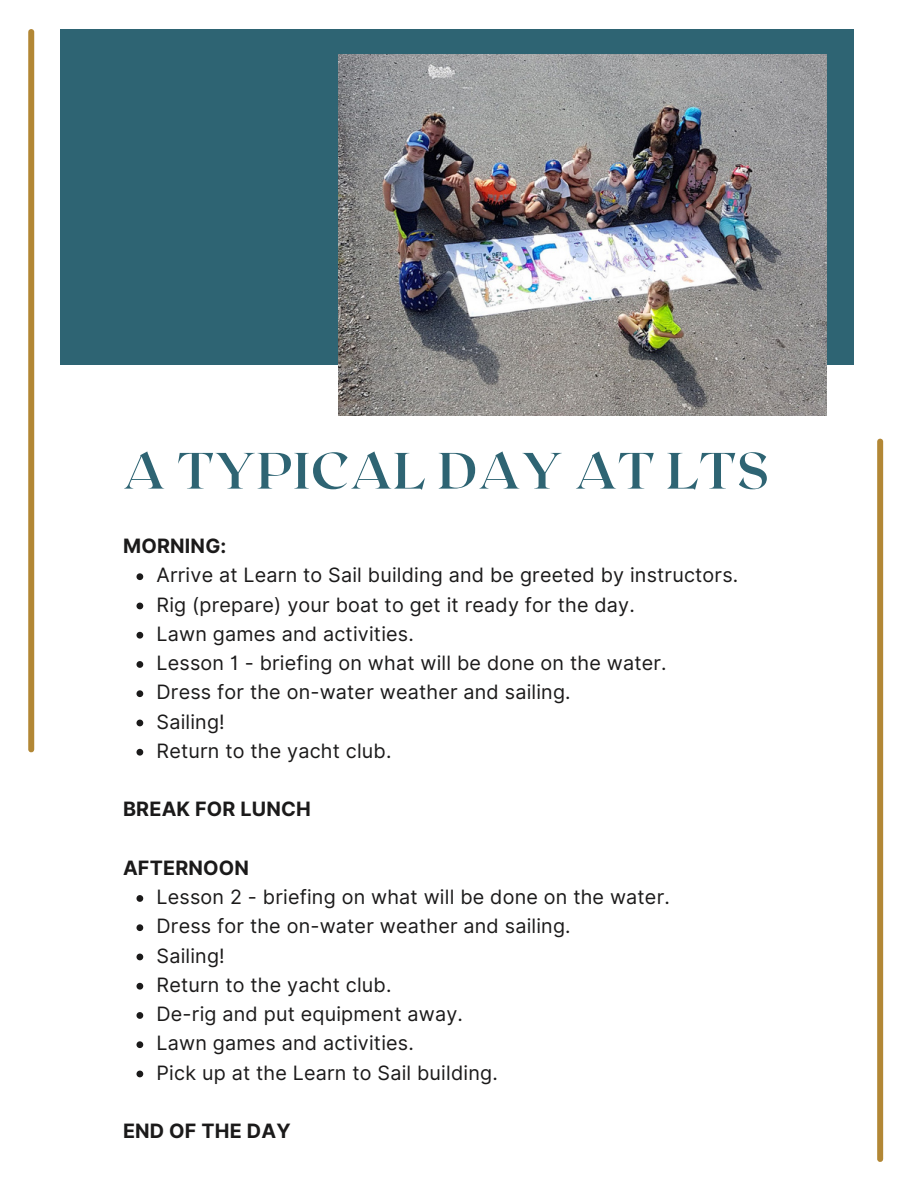
<style>
.page{position:relative;width:918px;height:1188px;background:#fff}
.page>*{position:absolute;margin:0;border:0;box-sizing:border-box;transform-origin:0 0}
.t1{font:700 51px "Roxborough CF";letter-spacing:.02em;color:#2e6473}
.t2{font:19.8px "Inter";letter-spacing:.01em;color:#1b1a1a}
.t3{font:700 19.8px "Inter";letter-spacing:.01em;color:#1b1a1a}
</style>
<div class="page">
<div style="left:60px;top:29px;width:793px;height:335px;background:#2e6473"></div>
<img style="left:338px;top:54px;width:489px;height:361px">
<svg style="left:136px;top:573px;width:7px;height:7px"></svg>
<svg style="left:136px;top:603px;width:7px;height:6px"></svg>
<svg style="left:136px;top:632px;width:7px;height:7px"></svg>
<svg style="left:136px;top:661px;width:7px;height:7px"></svg>
<svg style="left:136px;top:690px;width:7px;height:7px"></svg>
<svg style="left:136px;top:720px;width:7px;height:6px"></svg>
<svg style="left:136px;top:749px;width:7px;height:7px"></svg>
<svg style="left:136px;top:895px;width:7px;height:7px"></svg>
<svg style="left:136px;top:924px;width:7px;height:7px"></svg>
<svg style="left:136px;top:954px;width:7px;height:6px"></svg>
<svg style="left:136px;top:983px;width:7px;height:7px"></svg>
<svg style="left:136px;top:1012px;width:7px;height:7px"></svg>
<svg style="left:136px;top:1041px;width:7px;height:7px"></svg>
<svg style="left:136px;top:1071px;width:7px;height:6px"></svg>
<div style="left:877px;top:441px;width:6px;height:718px;background:#b28735"></div>
<div style="left:28px;top:32px;width:6px;height:718px;background:#b28735"></div>
<p class="t1" style="left:123px;top:438px;width:647px">A TYPICAL DAY AT LTS</p>
<p class="t3" style="left:123px;top:534px;width:105px">MORNING:</p>
<p class="t2" style="left:157px;top:563px;width:583px">Arrive at Learn to Sail building and be greeted by instructors.</p>
<p class="t2" style="left:157px;top:593px;width:480px">Rig (prepare) your boat to get it ready for the day.</p>
<p class="t2" style="left:157px;top:622px;width:259px">Lawn games and activities.</p>
<p class="t2" style="left:157px;top:651px;width:512px">Lesson 1 - briefing on what will be done on the water.</p>
<p class="t2" style="left:157px;top:680px;width:416px">Dress for the on-water weather and sailing.</p>
<p class="t2" style="left:157px;top:710px;width:70px">Sailing!</p>
<p class="t2" style="left:157px;top:739px;width:236px">Return to the yacht club.</p>
<p class="t3" style="left:123px;top:797px;width:190px">BREAK FOR LUNCH</p>
<p class="t3" style="left:123px;top:856px;width:128px">AFTERNOON</p>
<p class="t2" style="left:157px;top:885px;width:515px">Lesson 2 - briefing on what will be done on the water.</p>
<p class="t2" style="left:157px;top:914px;width:416px">Dress for the on-water weather and sailing.</p>
<p class="t2" style="left:157px;top:944px;width:70px">Sailing!</p>
<p class="t2" style="left:157px;top:973px;width:236px">Return to the yacht club.</p>
<p class="t2" style="left:157px;top:1002px;width:308px">De-rig and put equipment away.</p>
<p class="t2" style="left:157px;top:1031px;width:259px">Lawn games and activities.</p>
<p class="t2" style="left:157px;top:1061px;width:343px">Pick up at the Learn to Sail building.</p>
<p class="t3" style="left:123px;top:1119px;width:169px">END OF THE DAY</p>
</div>
